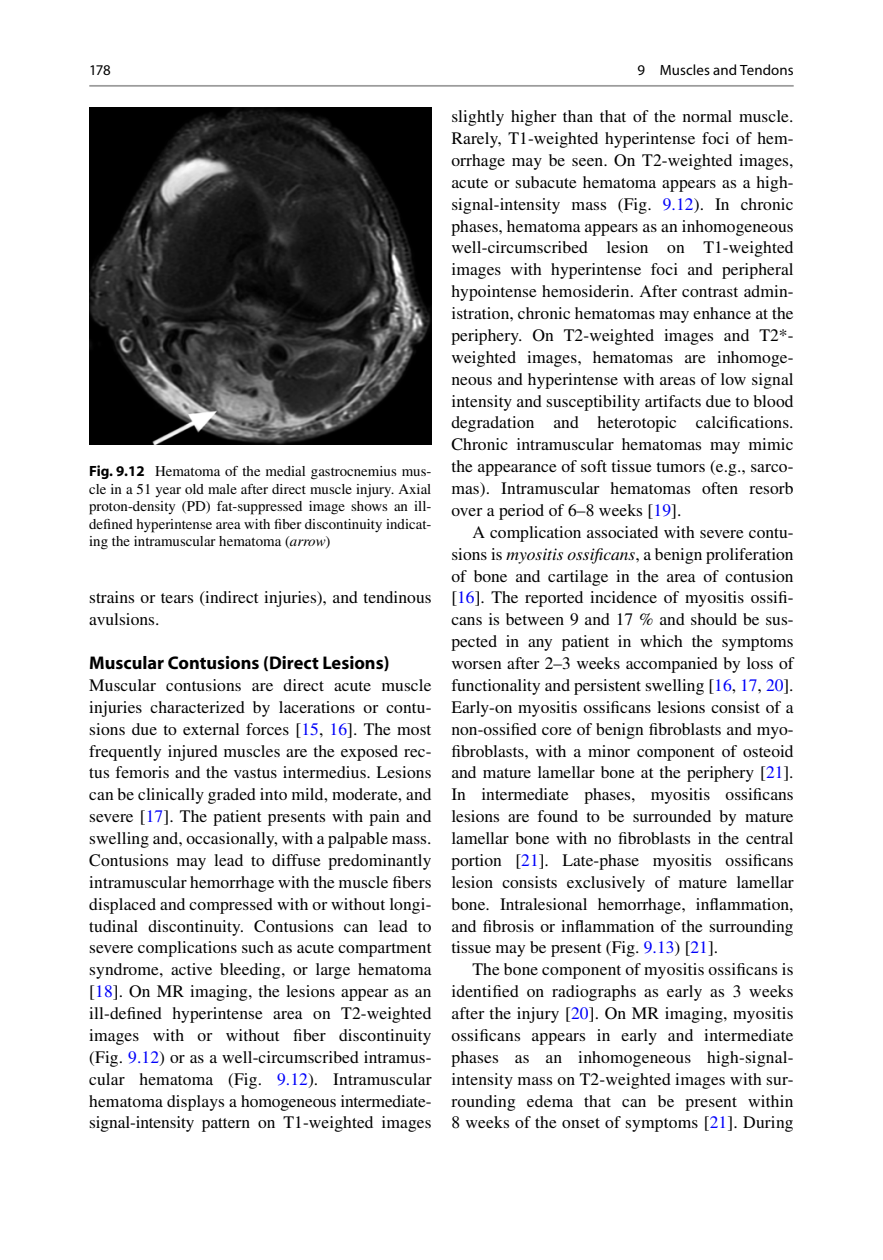
<style>
.page{position:relative;width:883px;height:1260px;background:#fff}
.page>*{position:absolute;margin:0;border:0;box-sizing:border-box;transform-origin:0 0}
.t1{font:700 18.38px "Hjqyhb Myriad";color:#000}
.t2{font:17.5px/21.9px "Rbpjbv Times";color:#000;text-align:justify}
.t3{font:14.88px/17.5px "Rbpjbv Times";color:#000;text-align:justify}
.t4{font:14.88px "Yknmlh Myriad";letter-spacing:.01em;color:#000}
.s1{font-family:"Hjqyhb Myriad";font-weight:700}
.s2{font-family:"Chlmsj Times";font-style:italic}
.s3{color:#0000fa}
</style>
<div class="page">
<img style="left:89px;top:107px;width:343px;height:338px">
<hr style="left:89px;top:85px;width:705px;height:2px;background:#9c9c9c">
<p class="t4" style="left:89px;top:64px;width:23px">178</p>
<p class="t3" style="left:89px;top:464px;width:344px"><span class="s1">Fig. 9.12</span> Hematoma of the medial gastrocnemius mus&shy;cle in a 51 year old male after direct muscle injury. Axial proton-density (PD) fat-suppressed image shows an ill&shy;defined hyperintense area with fiber discontinuity indicat&shy;ing the intramuscular hematoma ( <span class="s2">arrow</span> )</p>
<p class="t2" style="left:89px;top:588px;width:344px">strains or tears (indirect injuries), and tendinous avulsions.</p>
<p class="t1" style="left:89px;top:656px;width:302px">Muscular Contusions (Direct Lesions)</p>
<p class="t2" style="left:89px;top:676px;width:344px">Muscular contusions are direct acute muscle injuries characterized by lacerations or contu&shy;sions due to external forces [ <span class="s3">15</span> , <span class="s3">16</span> ]. The most frequently injured muscles are the exposed rec&shy;tus femoris and the vastus intermedius. Lesions can be clinically graded into mild, moderate, and severe [ <span class="s3">17</span> ]. The patient presents with pain and swelling and, occasionally, with a palpable mass.<br>Contusions may lead to diffuse predominantly intramuscular hemorrhage with the muscle fibers displaced and compressed with or without longi&shy;tudinal discontinuity. Contusions can lead to severe complications such as acute compartment syndrome, active bleeding, or large hematoma [ <span class="s3">18</span> ]. On MR imaging, the lesions appear as an ill-defined hyperintense area on T2-weighted images with or without fiber discontinuity (Fig. <span class="s3">9.12</span> ) or as a well-circumscribed intramus&shy;cular hematoma (Fig. <span class="s3">9.12</span> ). Intramuscular hematoma displays a homogeneous intermediate&shy;signal-intensity pattern on T1-weighted images</p>
<p class="t4" style="left:637px;top:64px;width:158px">9 Muscles and Tendons</p>
<p class="t2" style="left:451px;top:107px;width:344px">slightly higher than that of the normal muscle.<br>Rarely, T1-weighted hyperintense foci of hem&shy;orrhage may be seen. On T2-weighted images, acute or subacute hematoma appears as a high&shy;signal-intensity mass (Fig. <span class="s3">9.12</span> ). In chronic phases, hematoma appears as an inhomogeneous well-circumscribed lesion on T1-weighted images with hyperintense foci and peripheral hypointense hemosiderin. After contrast admin&shy;istration, chronic hematomas may enhance at the periphery. On T2-weighted images and T2*- weighted images, hematomas are inhomoge&shy;neous and hyperintense with areas of low signal intensity and susceptibility artifacts due to blood degradation and heterotopic calcifications.<br>Chronic intramuscular hematomas may mimic the appearance of soft tissue tumors (e.g., sarco&shy;mas). Intramuscular hematomas often resorb over a period of 6–8 weeks [ <span class="s3">19</span> ].</p>
<p class="t2" style="left:451px;top:523px;width:344px;text-indent:21px">A complication associated with severe contu&shy;sions is <span class="s2">myositis ossificans</span> , a benign proliferation of bone and cartilage in the area of contusion [ <span class="s3">16</span> ]. The reported incidence of myositis ossifi&shy;cans is between 9 and 17 % and should be sus&shy;pected in any patient in which the symptoms worsen after 2–3 weeks accompanied by loss of functionality and persistent swelling [ <span class="s3">16</span> , <span class="s3">17</span> , <span class="s3">20</span> ].<br>Early-on myositis ossificans lesions consist of a non-ossified core of benign fibroblasts and myo&shy;fibroblasts, with a minor component of osteoid and mature lamellar bone at the periphery [ <span class="s3">21</span> ].<br>In intermediate phases, myositis ossificans lesions are found to be surrounded by mature lamellar bone with no fibroblasts in the central portion [ <span class="s3">21</span> ]. Late-phase myositis ossificans lesion consists exclusively of mature lamellar bone. Intralesional hemorrhage, inflammation, and fibrosis or inflammation of the surrounding tissue may be present (Fig. <span class="s3">9.13</span> ) [ <span class="s3">21</span> ].</p>
<p class="t2" style="left:451px;top:960px;width:344px;text-indent:21px">The bone component of myositis ossificans is identified on radiographs as early as 3 weeks after the injury [ <span class="s3">20</span> ]. On MR imaging, myositis ossificans appears in early and intermediate phases as an inhomogeneous high-signal&shy;intensity mass on T2-weighted images with sur&shy;rounding edema that can be present within 8 weeks of the onset of symptoms [ <span class="s3">21</span> ]. During</p>
</div>
